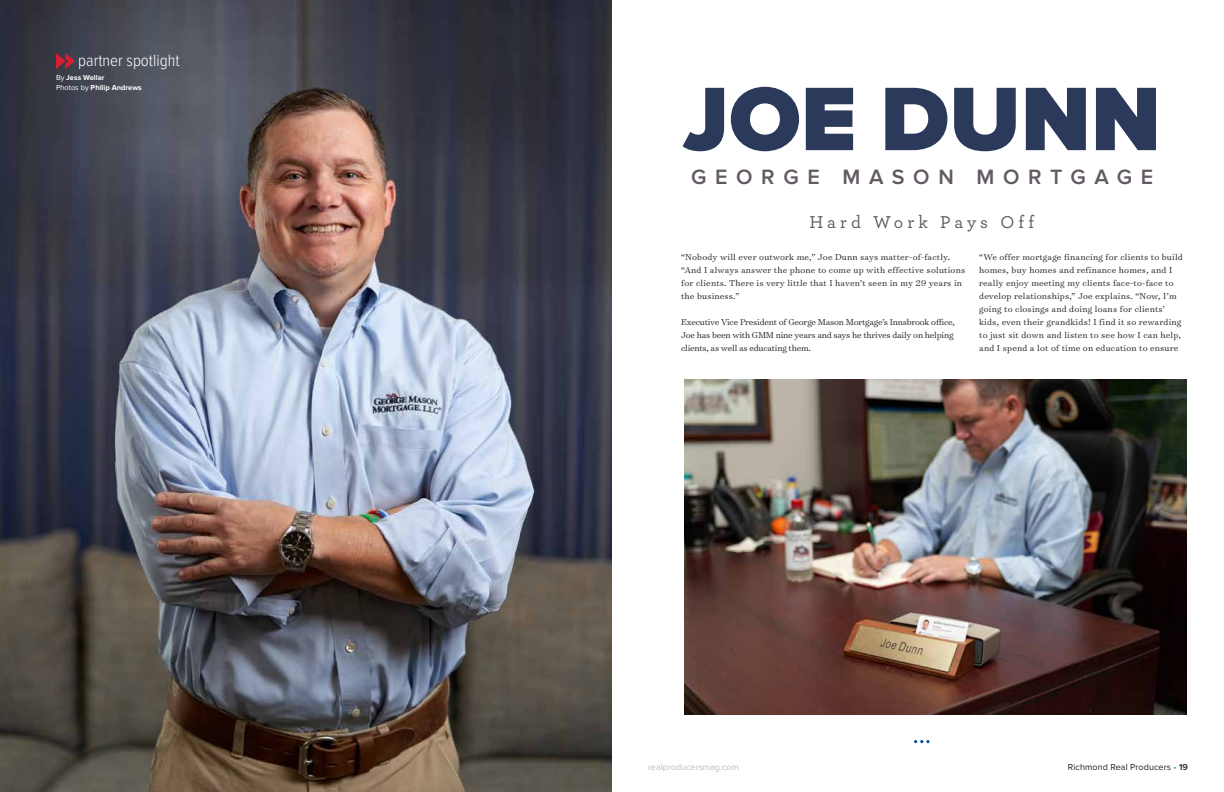
<style>
.page{position:relative;width:1224px;height:792px;background:#fff}
.page>*{position:absolute;margin:0;border:0;box-sizing:border-box;transform-origin:0 0}
.t1{font:900 93.5px "Proxima Nova";color:#2b3a5a}
.t2{font:600 21.5px "Proxima Nova";letter-spacing:.4em;color:#635963}
.t3{font:500 18px "Archer Pro";letter-spacing:.22em;color:#635963}
.t4{font:300 17px "Proxima Nova Cond";color:#fff}
.t5{font:300 9.8px/13px "Surveyor Text";letter-spacing:.02em;color:#231f20}
.t6{font:300 9.8px/13px "Surveyor Text";letter-spacing:-.02em;color:#231f20}
.t7{font:9px "Proxima Nova";letter-spacing:.01em;color:#231f20}
.t8{font:9px "Proxima Nova";color:#bcbec0}
.t9{font:700 7.5px/10px "Proxima Nova";color:#fff}
.s1{font-weight:400}
.s2{color:#19a8e0}
.s3{font-weight:600}
</style>
<div class="page">
<img style="left:684px;top:380px;width:503px;height:335px">
<img style="left:0;top:0;width:612px;height:792px">
<img style="left:68px;top:65px;width:485px;height:727px">
<svg style="left:56px;top:53px;width:19px;height:16px"></svg>
<svg style="left:914px;top:740px;width:16px;height:3px"></svg>
<h3 class="t4" style="left:78px;top:53px;width:103px">partner spotlight</h3>
<p class="t9" style="left:56px;top:73px;width:87px"><span class="s1">By</span> Jess Wellar<br><span class="s1">Photos by</span> Philip Andrews</p>
<h1 class="t1" style="left:683px;top:76px;width:480px">JOE DUNN</h1>
<h2 class="t2" style="left:691px;top:165px;width:463px">GEORGE MASON MORTGAGE</h2>
<h3 class="t3" style="left:809px;top:209px;width:226px">Hard Work Pays Off</h3>
<p class="t5" style="left:681px;top:250px;width:286px">“Nobody will ever outwork me,” Joe Dunn says matter-of-factly. “And I always answer the phone to come up with effective solutions for clients. There is very little that I haven’t seen in my 29 years in the business.”</p>
<p class="t6" style="left:681px;top:315px;width:275px">Executive Vice President of George Mason Mortgage’s Innsbrook office,<br>Joe has been with GMM nine years and says he thrives daily on helping clients, as well as educating them.</p>
<p class="t5" style="left:979px;top:250px;width:205px">“We offer mortgage financing for clients to build homes, buy homes and refinance homes, and I really enjoy meeting my clients face-to-face to develop relationships,” Joe explains. “Now, I’m going to closings and doing loans for clients’ kids, even their grandkids! I find it so rewarding to just sit down and listen to see how I can help, and I spend a lot of time on education to ensure</p>
<p class="t8" style="left:648px;top:762px;width:92px">realproducersmag.com</p>
<p class="t7" style="left:1068px;top:762px;width:122px">Richmond Real Producers <span class="s2">•</span> <span class="s3">19</span></p>
</div>
